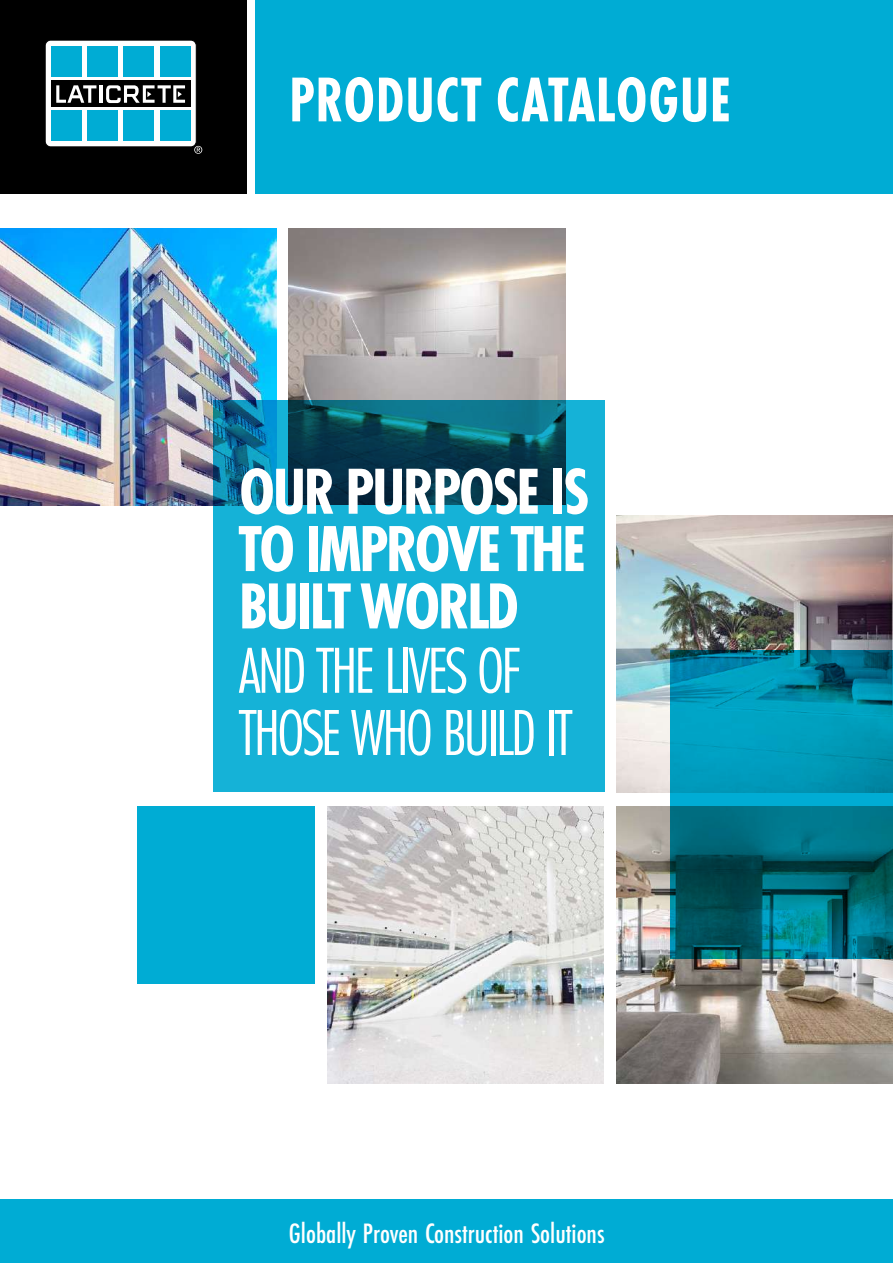
<style>
.page{position:relative;width:893px;height:1263px;background:#fff}
.page>*{position:absolute;margin:0;border:0;box-sizing:border-box;transform-origin:0 0}
.t1{font:700 67.5px/57.3px "Futura PT Cond";letter-spacing:-.04em;color:#fff;text-align:justify}
.t2{font:67.5px/62.2px "Futura PT Cond";letter-spacing:-.04em;color:#fff}
.t3{font:700 65.55px "Futura PT Cond";letter-spacing:.01em;color:#fff;scale:.9 1}
.t4{font:500 29.1px "Futura PT Cond";color:#fff}
</style>
<div class="page">
<div style="left:0;top:0;width:247px;height:194px;background:#000"></div>
<div style="left:255px;top:0;width:638px;height:194px;background:#00acd4"></div>
<div style="left:45px;top:40px;width:151px;height:107px;background:#fff;border-radius:6px"></div>
<div style="left:45px;top:40px;width:151px;height:107px;border:1px solid #000;border-radius:6px"></div>
<div style="left:51px;top:111px;width:30px;height:30px;background:#00acd4"></div>
<div style="left:87px;top:111px;width:31px;height:30px;background:#00acd4"></div>
<div style="left:124px;top:111px;width:30px;height:30px;background:#00acd4"></div>
<div style="left:160px;top:111px;width:30px;height:30px;background:#00acd4"></div>
<div style="left:51px;top:81px;width:139px;height:26px;background:#000"></div>
<hr style="left:99px;top:85px;width:3px;height:18px;background:#fff">
<svg style="left:56px;top:85px;width:40px;height:18px"></svg>
<svg style="left:106px;top:85px;width:79px;height:18px"></svg>
<div style="left:51px;top:46px;width:30px;height:30px;background:#00acd4"></div>
<div style="left:87px;top:46px;width:31px;height:30px;background:#00acd4"></div>
<div style="left:124px;top:46px;width:30px;height:30px;background:#00acd4"></div>
<div style="left:160px;top:46px;width:30px;height:30px;background:#00acd4"></div>
<svg style="left:194px;top:146px;width:8px;height:8px"></svg>
<div style="left:0;top:1200px;width:893px;height:63px;background:#00acd4"></div>
<img style="left:328px;top:806px;width:276px;height:277px">
<img style="left:617px;top:806px;width:276px;height:277px">
<img style="left:0;top:228px;width:276px;height:277px">
<img style="left:289px;top:228px;width:276px;height:172px">
<img style="left:617px;top:516px;width:276px;height:276px">
<div style="left:137px;top:806px;width:178px;height:178px;background:#00acd4"></div>
<svg style="left:670px;top:650px;width:223px;height:309px;background:#007c93"></svg>
<svg style="left:213px;top:400px;width:392px;height:392px;background:#129abc"></svg>
<h2 class="t3" style="left:289px;top:62px;width:492px">PRODUCT CATALOGUE</h2>
<h1 class="t1" style="left:239px;top:463px;width:352px">OUR PURPOSE IS TO IMPROVE THE BUILT WORLD</h1>
<h1 class="t2" style="left:239px;top:639px;width:335px">AND THE LIVES OF<br>THOSE WHO BUILD IT</h1>
<p class="t4" style="left:289px;top:1216px;width:317px">Globally Proven Construction Solutions</p>
</div>
